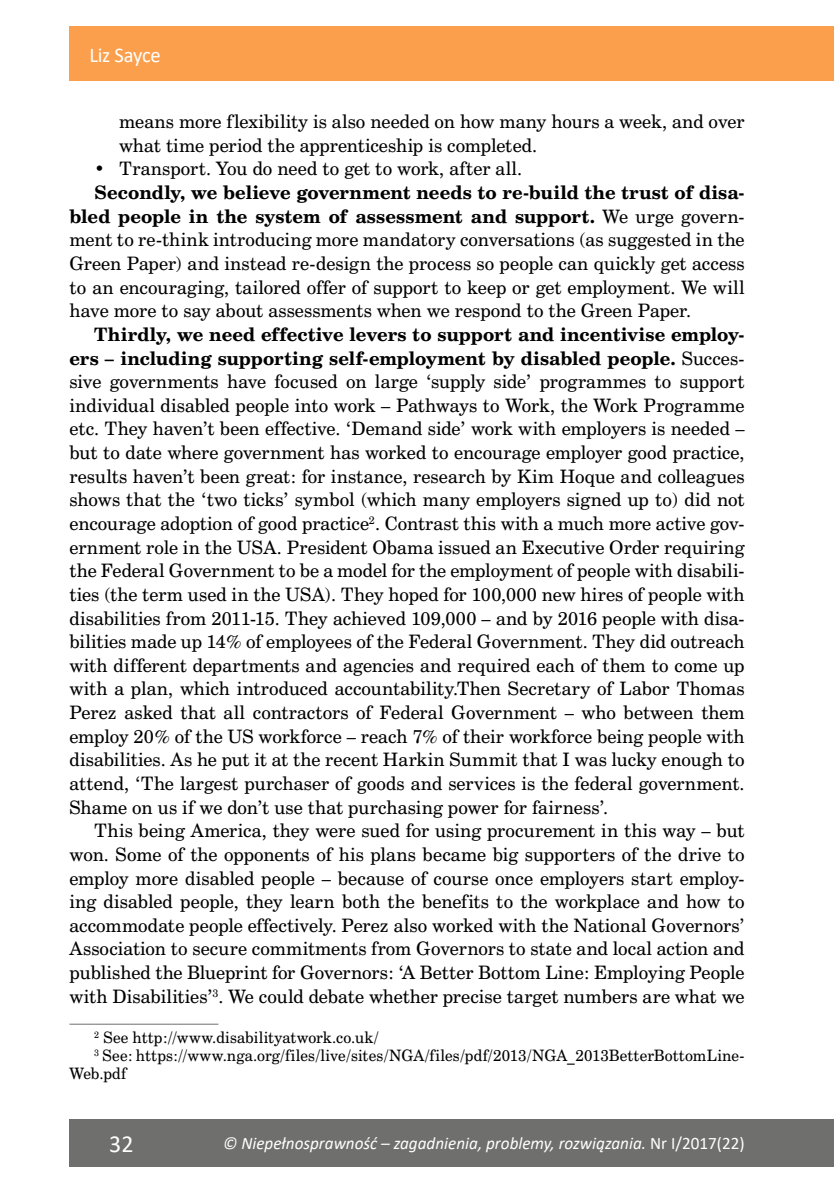
<style>
.page{position:relative;width:834px;height:1191px;background:#fff}
.page>*{position:absolute;margin:0;border:0;box-sizing:border-box;transform-origin:0 0}
.t1{font:24.5px "Calibri";color:#fff}
.t2{font:21px "Calibri";letter-spacing:-.02em;color:#fff}
.t3{font:17.5px/23.6px "Cent Schbook PL";color:#000;text-align:justify}
.t4{font:italic 17.5px "Calibri";color:#fff}
.t5{font:14.88px "Cent Schbook PL";letter-spacing:.01em;color:#000}
.s1{font-weight:700}
.s2{font-style:normal}
</style>
<div class="page">
<div style="left:69px;top:1119px;width:764px;height:47px;background:#6f6f6e"></div>
<div style="left:69px;top:26px;width:764px;height:55px;background:#fc9f4c"></div>
<hr style="left:69px;top:1023px;width:149px;height:1px;background:#6f6f6e">
<p class="t2" style="left:89px;top:40px;width:73px">Liz Sayce</p>
<p class="t3" style="left:119px;top:110px;width:627px">means more flexibility is also needed on how many hours a week, and over what time period the apprenticeship is completed.</p>
<p class="t3" style="left:94px;top:157px;width:429px">• Transport. You do need to get to work, after all.</p>
<p class="t3" style="left:69px;top:180px;width:676px;text-indent:25px"><span class="s1">Secondly, we believe government needs to re-build the trust of disa&shy;bled people in the system of assessment and support.</span> We urge govern&shy;ment to re-think introducing more mandatory conversations (as suggested in the Green Paper) and instead re-design the process so people can quickly get access to an encouraging, tailored offer of support to keep or get employment. We will have more to say about assessments when we respond to the Green Paper.</p>
<p class="t3" style="left:69px;top:322px;width:676px;text-indent:25px"><span class="s1">Thirdly, we need effective levers to support and incentivise employ&shy;ers – including supporting self-employment by disabled people.</span> Succes&shy;sive governments have focused on large ‘supply side’ programmes to support individual disabled people into work – Pathways to Work, the Work Programme etc. They haven’t been effective. ‘Demand side’ work with employers is needed – but to date where government has worked to encourage employer good practice, results haven’t been great: for instance, research by Kim Hoque and colleagues shows that the ‘two ticks’ symbol (which many employers signed up to) did not encourage adoption of good practice<sup>2</sup>. Contrast this with a much more active gov&shy;ernment role in the USA. President Obama issued an Executive Order requiring the Federal Government to be a model for the employment of people with disabili&shy;ties (the term used in the USA). They hoped for 100,000 new hires of people with disabilities from 2011-15. They achieved 109,000 – and by 2016 people with disa&shy;bilities made up 14% of employees of the Federal Government. They did outreach with different departments and agencies and required each of them to come up with a plan, which introduced accountability.Then Secretary of Labor Thomas Perez asked that all contractors of Federal Government – who between them employ 20% of the US workforce – reach 7% of their workforce being people with disabilities. As he put it at the recent Harkin Summit that I was lucky enough to attend, ‘The largest purchaser of goods and services is the federal government.<br>Shame on us if we don’t use that purchasing power for fairness’.</p>
<p class="t3" style="left:69px;top:818px;width:676px;text-indent:25px">This being America, they were sued for using procurement in this way – but won. Some of the opponents of his plans became big supporters of the drive to employ more disabled people – because of course once employers start employ&shy;ing disabled people, they learn both the benefits to the workplace and how to accommodate people effectively. Perez also worked with the National Governors’ Association to secure commitments from Governors to state and local action and published the Blueprint for Governors: ‘A Better Bottom Line: Employing People with Disabilities’<sup>3</sup>. We could debate whether precise target numbers are what we</p>
<p class="t5" style="left:94px;top:1027px;width:285px"><sup>2</sup> See http://www.disabilityatwork.co.uk/</p>
<p class="t5" style="left:94px;top:1045px;width:651px"><sup>3</sup> See: https://www.nga.org/files/live/sites/NGA/files/pdf/2013/NGA_2013BetterBottomLine-</p>
<p class="t5" style="left:69px;top:1064px;width:58px">Web.pdf</p>
<h1 class="t1" style="left:109px;top:1126px;width:26px">32</h1>
<p class="t4" style="left:223px;top:1131px;width:523px">© Niepełnosprawność – zagadnienia, problemy, rozwiązania. <span class="s2">Nr I/2017(22)</span></p>
</div>
